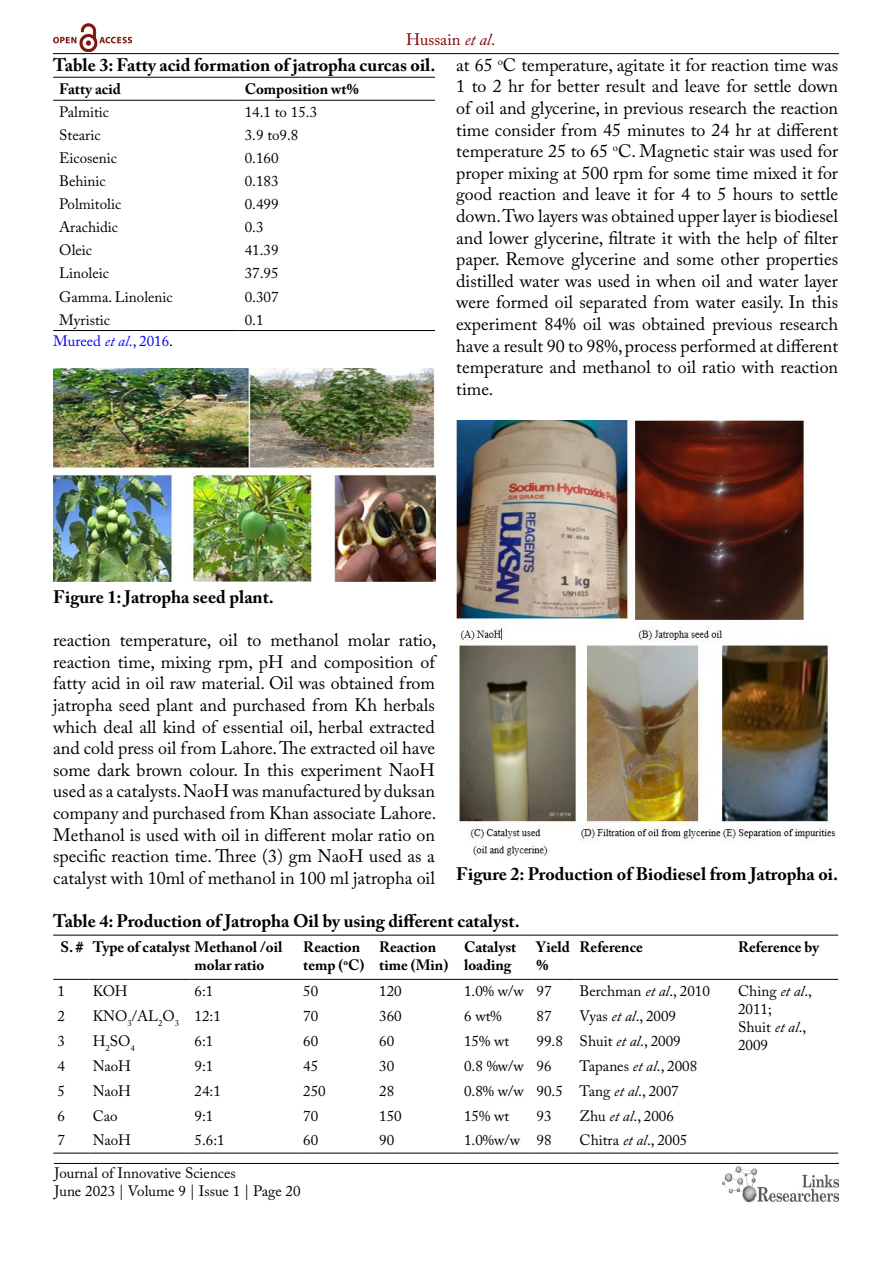
<style>
.page{position:relative;width:893px;height:1263px;background:#fff}
.page>*{position:absolute;margin:0;border:0;box-sizing:border-box;transform-origin:0 0}
.t1{font:18px/21.6px "Adobe Caslon Pro";color:#000;text-align:justify}
.t2{font:700 18px "Adobe Caslon Pro";color:#000}
.t3{font:16.5px "Adobe Caslon Pro";color:#800000}
.t4{font:15px/18px "Adobe Caslon Pro";color:#000}
.t5{font:700 15px/18px "Adobe Caslon Pro";color:#000}
.t6{font:15px "Adobe Caslon Pro";color:#00f}
.s1{font-style:italic}
.s2{color:#000}
</style>
<div class="page">
<hr style="left:53px;top:53px;width:786px;height:1px;background:#000">
<hr style="left:54px;top:1163px;width:785px;height:1px;background:#000">
<img style="left:722px;top:1166px;width:117px;height:37px">
<img style="left:53px;top:24px;width:78px;height:27px">
<hr style="left:53px;top:330px;width:186px;height:1px;background:#000">
<hr style="left:239px;top:330px;width:196px;height:1px;background:#000">
<hr style="left:53px;top:77px;width:186px;height:1px;background:#000">
<hr style="left:239px;top:77px;width:196px;height:1px;background:#000">
<hr style="left:53px;top:100px;width:186px;height:1px;background:#000">
<hr style="left:239px;top:100px;width:196px;height:1px;background:#000">
<img style="left:53px;top:368px;width:382px;height:213px">
<img style="left:456px;top:420px;width:380px;height:438px">
<hr style="left:53px;top:1153px;width:35px;height:1px;background:#000">
<hr style="left:88px;top:1153px;width:102px;height:1px;background:#000">
<hr style="left:190px;top:1153px;width:109px;height:1px;background:#000">
<hr style="left:299px;top:1153px;width:76px;height:1px;background:#000">
<hr style="left:375px;top:1153px;width:85px;height:1px;background:#000">
<hr style="left:460px;top:1153px;width:72px;height:1px;background:#000">
<hr style="left:532px;top:1153px;width:43px;height:1px;background:#000">
<hr style="left:575px;top:1153px;width:159px;height:1px;background:#000">
<hr style="left:734px;top:1153px;width:104px;height:1px;background:#000">
<hr style="left:53px;top:935px;width:35px;height:1px;background:#000">
<hr style="left:88px;top:935px;width:102px;height:1px;background:#000">
<hr style="left:190px;top:935px;width:109px;height:1px;background:#000">
<hr style="left:299px;top:935px;width:76px;height:1px;background:#000">
<hr style="left:375px;top:935px;width:85px;height:1px;background:#000">
<hr style="left:460px;top:935px;width:72px;height:1px;background:#000">
<hr style="left:532px;top:935px;width:43px;height:1px;background:#000">
<hr style="left:575px;top:935px;width:159px;height:1px;background:#000">
<hr style="left:734px;top:935px;width:104px;height:1px;background:#000">
<hr style="left:53px;top:979px;width:35px;height:1px;background:#000">
<hr style="left:88px;top:979px;width:102px;height:1px;background:#000">
<hr style="left:190px;top:979px;width:109px;height:1px;background:#000">
<hr style="left:299px;top:979px;width:76px;height:1px;background:#000">
<hr style="left:375px;top:979px;width:85px;height:1px;background:#000">
<hr style="left:460px;top:979px;width:72px;height:1px;background:#000">
<hr style="left:532px;top:979px;width:43px;height:1px;background:#000">
<hr style="left:575px;top:979px;width:159px;height:1px;background:#000">
<hr style="left:734px;top:979px;width:104px;height:1px;background:#000">
<p class="t3" style="left:406px;top:29px;width:91px">Hussain <span class="s1">et al</span>.</p>
<p class="t2" style="left:53px;top:54px;width:384px">Table 3: Fatty acid formation of jatropha curcas oil.</p>
<p class="t5" style="left:59px;top:80px;width:63px">Fatty acid</p>
<p class="t5" style="left:245px;top:80px;width:115px">Composition wt%</p>
<p class="t4" style="left:59px;top:103px;width:51px">Palmitic</p>
<p class="t4" style="left:245px;top:103px;width:74px">14.1 to 15.3</p>
<p class="t4" style="left:59px;top:126px;width:43px">Stearic</p>
<p class="t4" style="left:245px;top:126px;width:55px">3.9 to9.8</p>
<p class="t4" style="left:59px;top:149px;width:59px">Eicosenic</p>
<p class="t4" style="left:245px;top:149px;width:35px">0.160</p>
<p class="t4" style="left:59px;top:172px;width:48px">Behinic</p>
<p class="t4" style="left:245px;top:172px;width:35px">0.183</p>
<p class="t4" style="left:59px;top:195px;width:64px">Polmitolic</p>
<p class="t4" style="left:245px;top:195px;width:35px">0.499</p>
<p class="t4" style="left:59px;top:218px;width:60px">Arachidic</p>
<p class="t4" style="left:245px;top:218px;width:20px">0.3</p>
<p class="t4" style="left:59px;top:241px;width:34px">Oleic</p>
<p class="t4" style="left:245px;top:241px;width:35px">41.39</p>
<p class="t4" style="left:59px;top:264px;width:51px">Linoleic</p>
<p class="t4" style="left:245px;top:264px;width:35px">37.95</p>
<p class="t4" style="left:59px;top:287px;width:115px">Gamma. Linolenic</p>
<p class="t4" style="left:245px;top:287px;width:35px">0.307</p>
<p class="t4" style="left:59px;top:310px;width:52px">Myristic</p>
<p class="t4" style="left:245px;top:310px;width:20px">0.1</p>
<p class="t6" style="left:53px;top:332px;width:121px">Mureed <span class="s1">et al</span>., 2016<span class="s2">.</span></p>
<p class="t1" style="left:456px;top:54px;width:383px">at 65 <sup>o</sup>C temperature, agitate it for reaction time was 1 to 2 hr for better result and leave for settle down of oil and glycerine, in previous research the reaction time consider from 45 minutes to 24 hr at different temperature 25 to 65 <sup>o</sup>C. Magnetic stair was used for proper mixing at 500 rpm for some time mixed it for good reaction and leave it for 4 to 5 hours to settle down. Two layers was obtained upper layer is biodiesel and lower glycerine, filtrate it with the help of filter paper. Remove glycerine and some other properties distilled water was used in when oil and water layer were formed oil separated from water easily. In this experiment 84% oil was obtained previous research have a result 90 to 98%, process performed at different temperature and methanol to oil ratio with reaction time.</p>
<p class="t2" style="left:53px;top:586px;width:222px">Figure 1: Jatropha seed plant.</p>
<p class="t1" style="left:53px;top:629px;width:385px">reaction temperature, oil to methanol molar ratio, reaction time, mixing rpm, pH and composition of fatty acid in oil raw material. Oil was obtained from jatropha seed plant and purchased from Kh herbals which deal all kind of essential oil, herbal extracted and cold press oil from Lahore. The extracted oil have some dark brown colour. In this experiment NaoH used as a catalysts. NaoH was manufactured by duksan company and purchased from Khan associate Lahore.<br>Methanol is used with oil in different molar ratio on specific reaction time. Three (3) gm NaoH used as a catalyst with 10ml of methanol in 100 ml jatropha oil</p>
<p class="t2" style="left:456px;top:863px;width:383px">Figure 2: Production of Biodiesel from Jatropha oi.</p>
<p class="t2" style="left:53px;top:910px;width:468px">Table 4: Production of Jatropha Oil by using different catalyst.</p>
<p class="t5" style="left:195px;top:938px;width:89px;text-indent:-134px">S. # Type of catalyst Methanol /oil molar ratio</p>
<p class="t5" style="left:303px;top:938px;width:62px">Reaction temp (<sup>o</sup>C)</p>
<p class="t5" style="left:379px;top:938px;width:71px">Reaction time (Min)</p>
<p class="t5" style="left:464px;top:938px;width:54px">Catalyst loading</p>
<p class="t5" style="left:536px;top:938px;width:35px">Yield %</p>
<p class="t5" style="left:580px;top:938px;width:65px">Reference</p>
<p class="t5" style="left:738px;top:938px;width:83px">Reference by</p>
<p class="t4" style="left:57px;top:982px;width:9px">1</p>
<p class="t4" style="left:93px;top:982px;width:37px">KOH</p>
<p class="t4" style="left:195px;top:982px;width:20px">6:1</p>
<p class="t4" style="left:303px;top:982px;width:16px">50</p>
<p class="t4" style="left:379px;top:982px;width:24px">120</p>
<p class="t4" style="left:464px;top:982px;width:89px">1.0% w/w 97</p>
<p class="t4" style="left:580px;top:982px;width:132px">Berchman <span class="s1">et al</span>., 2010</p>
<p class="t4" style="left:738px;top:982px;width:75px">Ching <span class="s1">et al</span>.,<br>2011;<br>Shuit <span class="s1">et al</span>.,<br>2009</p>
<p class="t4" style="left:57px;top:1007px;width:9px">2</p>
<p class="t4" style="left:93px;top:1007px;width:130px">KNO<sub>3</sub>/AL<sub>2</sub>O<sub>3</sub> 12:1</p>
<p class="t4" style="left:303px;top:1007px;width:16px">70</p>
<p class="t4" style="left:379px;top:1007px;width:24px">360</p>
<p class="t4" style="left:464px;top:1007px;width:39px">6 wt%</p>
<p class="t4" style="left:536px;top:1007px;width:16px">87</p>
<p class="t4" style="left:580px;top:1007px;width:98px">Vyas <span class="s1">et al</span>., 2009</p>
<p class="t4" style="left:57px;top:1032px;width:9px">3</p>
<p class="t4" style="left:93px;top:1032px;width:44px">H<sub>2</sub>SO<sub>4</sub></p>
<p class="t4" style="left:195px;top:1032px;width:20px">6:1</p>
<p class="t4" style="left:303px;top:1032px;width:16px">60</p>
<p class="t4" style="left:379px;top:1032px;width:16px">60</p>
<p class="t4" style="left:464px;top:1032px;width:47px">15% wt</p>
<p class="t4" style="left:536px;top:1032px;width:146px">99.8 Shuit <span class="s1">et al</span>., 2009</p>
<p class="t4" style="left:57px;top:1057px;width:9px">4</p>
<p class="t4" style="left:93px;top:1057px;width:40px">NaoH</p>
<p class="t4" style="left:195px;top:1057px;width:20px">9:1</p>
<p class="t4" style="left:303px;top:1057px;width:16px">45</p>
<p class="t4" style="left:379px;top:1057px;width:16px">30</p>
<p class="t4" style="left:464px;top:1057px;width:89px">0.8 %w/w 96</p>
<p class="t4" style="left:580px;top:1057px;width:119px">Tapanes <span class="s1">et al</span>., 2008</p>
<p class="t4" style="left:57px;top:1081px;width:9px">5</p>
<p class="t4" style="left:93px;top:1081px;width:40px">NaoH</p>
<p class="t4" style="left:195px;top:1081px;width:28px">24:1</p>
<p class="t4" style="left:303px;top:1081px;width:24px">250</p>
<p class="t4" style="left:379px;top:1081px;width:16px">28</p>
<p class="t4" style="left:464px;top:1081px;width:216px">0.8% w/w 90.5 Tang <span class="s1">et al</span>., 2007</p>
<p class="t4" style="left:57px;top:1106px;width:9px">6</p>
<p class="t4" style="left:93px;top:1106px;width:26px">Cao</p>
<p class="t4" style="left:195px;top:1106px;width:20px">9:1</p>
<p class="t4" style="left:303px;top:1106px;width:16px">70</p>
<p class="t4" style="left:379px;top:1106px;width:24px">150</p>
<p class="t4" style="left:464px;top:1106px;width:47px">15% wt</p>
<p class="t4" style="left:536px;top:1106px;width:16px">93</p>
<p class="t4" style="left:580px;top:1106px;width:96px">Zhu <span class="s1">et al</span>., 2006</p>
<p class="t4" style="left:57px;top:1131px;width:9px">7</p>
<p class="t4" style="left:93px;top:1131px;width:40px">NaoH</p>
<p class="t4" style="left:195px;top:1131px;width:32px">5.6:1</p>
<p class="t4" style="left:303px;top:1131px;width:16px">60</p>
<p class="t4" style="left:379px;top:1131px;width:16px">90</p>
<p class="t4" style="left:464px;top:1131px;width:89px">1.0%w/w 98</p>
<p class="t4" style="left:580px;top:1131px;width:109px">Chitra <span class="s1">et al</span>., 2005</p>
<p class="t4" style="left:54px;top:1164px;width:248px">Journal of Innovative Sciences<br>June 2023 | Volume 9 | Issue 1 | Page 20</p>
</div>
